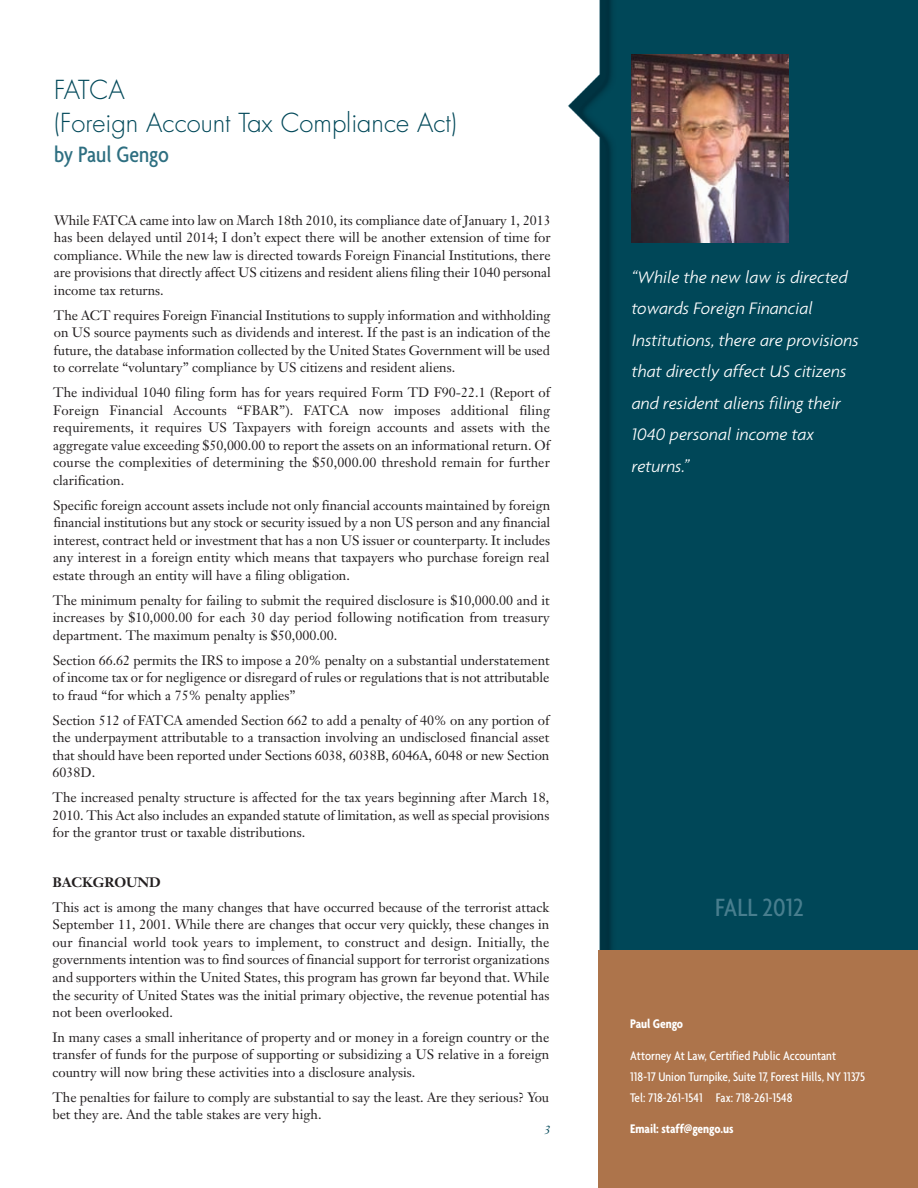
<style>
.page{position:relative;width:918px;height:1188px;background:#fff}
.page>*{position:absolute;margin:0;border:0;box-sizing:border-box;transform-origin:0 0}
.t1{font:500 condensed 27px "Agenda";color:#487e8e}
.t2{font:300 25.5px/33.5px "Futura";color:#004859}
.t3{font:500 condensed 24px "Agenda";color:#2e6f81}
.t4{font:italic 300 18px/31.5px "Agenda";color:#fff}
.t5{font:13.5px/17.5px "Janson Text";color:#231f20;text-align:justify}
.t6{font:500 condensed 13.5px/21px "Agenda";color:#fff}
.t7{font:700 condensed 13.5px "Agenda";letter-spacing:-.005em;color:#fff}
.t8{font:700 13.5px "Janson Text";color:#231f20}
.t9{font:italic 12px "Janson Text";color:#004859}
</style>
<div class="page">
<img style="left:568px;top:0;width:350px;height:1188px">
<div style="left:599px;top:950px;width:319px;height:238px;background:#ad744b"></div>
<img style="left:632px;top:54px;width:156px;height:189px">
<h2 class="t2" style="left:54px;top:75px;width:405px">FATCA<br>(Foreign Account Tax Compliance Act)</h2>
<h3 class="t3" style="left:54px;top:139px;width:117px">by Paul Gengo</h3>
<p class="t5" style="left:54px;top:213px;width:498px">While FATCA came into law on March 18th 2010, its compliance date of January 1, 2013 has been delayed until 2014; I don’t expect there will be another extension of time for compliance. While the new law is directed towards Foreign Financial Institutions, there are provisions that directly affect US citizens and resident aliens filing their 1040 personal income tax returns.</p>
<p class="t5" style="left:53px;top:308px;width:499px">The ACT requires Foreign Financial Institutions to supply information and withholding on US source payments such as dividends and interest. If the past is an indication of the future, the database information collected by the United States Government will be used to correlate “voluntary” compliance by US citizens and resident aliens.</p>
<p class="t5" style="left:53px;top:385px;width:498px">The individual 1040 filing form has for years required Form TD F90-22.1 (Report of Foreign Financial Accounts “FBAR”). FATCA now imposes additional filing requirements, it requires US Taxpayers with foreign accounts and assets with the aggregate value exceeding $50,000.00 to report the assets on an informational return. Of course the complexities of determining the $50,000.00 threshold remain for further clarification.</p>
<p class="t5" style="left:53px;top:498px;width:499px">Specific foreign account assets include not only financial accounts maintained by foreign financial institutions but any stock or security issued by a non US person and any financial interest, contract held or investment that has a non US issuer or counterparty. It includes any interest in a foreign entity which means that taxpayers who purchase foreign real estate through an entity will have a filing obligation.</p>
<p class="t5" style="left:53px;top:593px;width:498px">The minimum penalty for failing to submit the required disclosure is $10,000.00 and it increases by $10,000.00 for each 30 day period following notification from treasury department. The maximum penalty is $50,000.00.</p>
<p class="t5" style="left:53px;top:653px;width:499px">Section 66.62 permits the IRS to impose a 20% penalty on a substantial understatement of income tax or for negligence or disregard of rules or regulations that is not attributable to fraud “for which a 75% penalty applies”</p>
<p class="t5" style="left:53px;top:713px;width:498px">Section 512 of FATCA amended Section 662 to add a penalty of 40% on any portion of the underpayment attributable to a transaction involving an undisclosed financial asset that should have been reported under Sections 6038, 6038B, 6046A, 6048 or new Section 6038D.</p>
<p class="t5" style="left:53px;top:790px;width:498px">The increased penalty structure is affected for the tax years beginning after March 18, 2010. This Act also includes an expanded statute of limitation, as well as special provisions for the grantor trust or taxable distributions.</p>
<p class="t8" style="left:53px;top:877px;width:110px">BACKGROUND</p>
<p class="t5" style="left:52px;top:900px;width:498px">This act is among the many changes that have occurred because of the terrorist attack September 11, 2001. While there are changes that occur very quickly, these changes in our financial world took years to implement, to construct and design. Initially, the governments intention was to find sources of financial support for terrorist organizations and supporters within the United States, this program has grown far beyond that. While the security of United States was the initial primary objective, the revenue potential has not been overlooked.</p>
<p class="t5" style="left:52px;top:1030px;width:498px">In many cases a small inheritance of property and or money in a foreign country or the transfer of funds for the purpose of supporting or subsidizing a US relative in a foreign country will now bring these activities into a disclosure analysis.</p>
<p class="t5" style="left:52px;top:1090px;width:498px">The penalties for failure to comply are substantial to say the least. Are they serious? You bet they are. And the table stakes are very high.</p>
<p class="t9" style="left:544px;top:1125px;width:8px">3</p>
<h3 class="t4" style="left:632px;top:261px;width:229px">“While the new law is directed towards Foreign Financial<br>Institutions, there are provisions that directly affect US citizens and resident aliens filing their<br>1040 personal income tax returns.”</h3>
<h1 class="t1" style="left:715px;top:891px;width:90px">FALL 2012</h1>
<p class="t7" style="left:630px;top:1015px;width:54px">Paul Gengo</p>
<p class="t6" style="left:630px;top:1044px;width:236px">Attorney At Law, Certified Public Accountant<br>118-17 Union Turnpike, Suite 17, Forest Hills, NY 11375<br>Tel: 718-261-1541 Fax: 718-261-1548</p>
<p class="t7" style="left:630px;top:1121px;width:105px">Email: staff@gengo.us</p>
</div>
